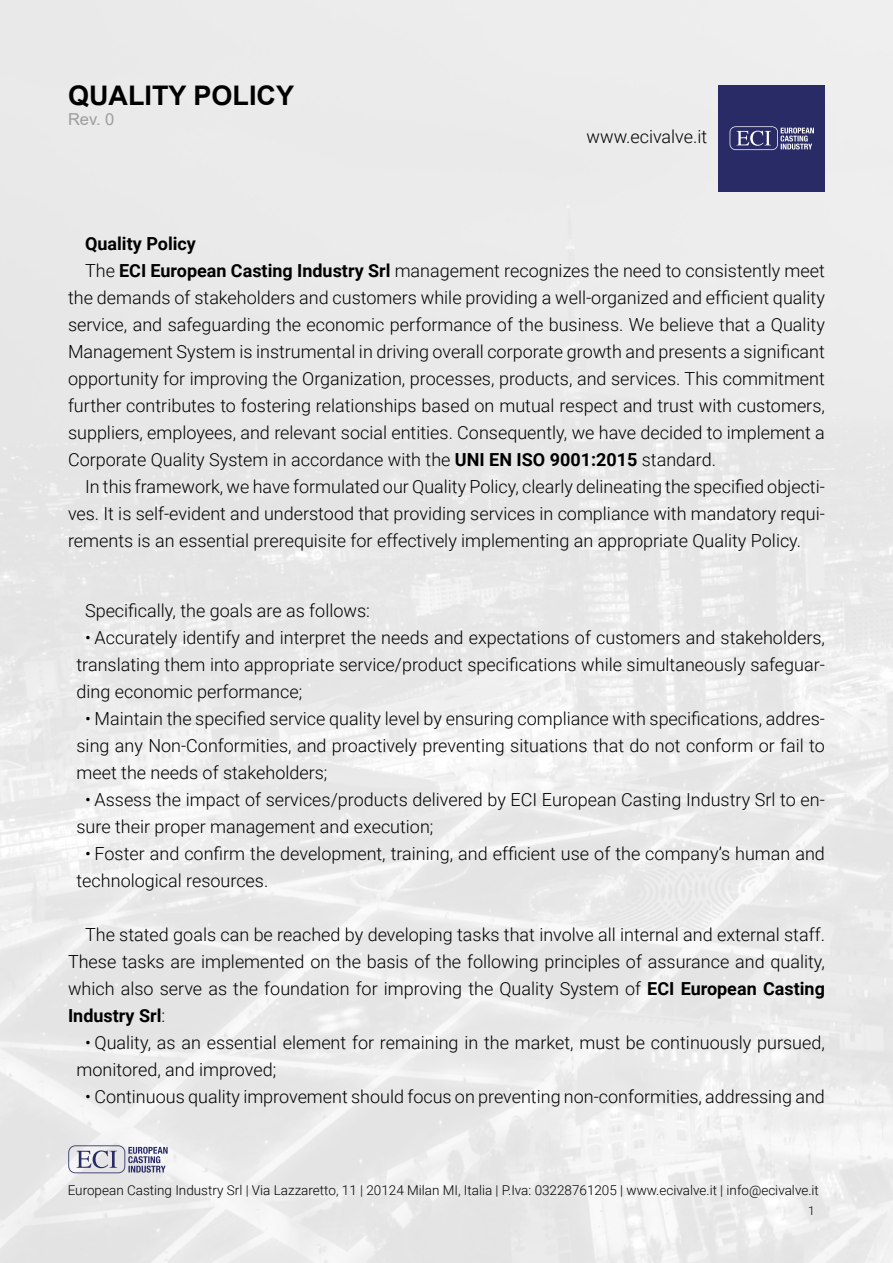
<style>
.page{position:relative;width:893px;height:1263px;background:#fff}
.page>*{position:absolute;margin:0;border:0;box-sizing:border-box;transform-origin:0 0}
.t1{font:700 27px "Arial";color:#000}
.t2{font:300 18px/27px "Roboto";color:#000;text-align:justify}
.t3{font:700 18px "Roboto";color:#000}
.t4{font:16.5px "Arial";color:#9d9d9c}
.t5{font:300 13.5px "Roboto";color:#000}
.t6{font:300 12px "Roboto";color:#000}
.s1{font-weight:700}
</style>
<div class="page">
<img style="left:0;top:0;width:893px;height:1263px">
<svg style="left:68px;top:1145px;width:100px;height:28px"></svg>
<div style="left:719px;top:85px;width:106px;height:106px;background:#292b66"></div>
<svg style="left:730px;top:126px;width:84px;height:24px"></svg>
<h1 class="t1" style="left:68px;top:77px;width:228px">QUALITY POLICY</h1>
<p class="t4" style="left:68px;top:108px;width:48px">Rev. 0</p>
<p class="t2" style="left:587px;top:122px;width:122px">www.ecivalve.it</p>
<p class="t3" style="left:85px;top:230px;width:112px">Quality Policy</p>
<p class="t2" style="left:85px;top:256px;width:741px">The <span class="s1">ECI European Casting Industry Srl</span> management recognizes the need to consistently meet</p>
<p class="t2" style="left:68px;top:283px;width:758px">the demands of stakeholders and customers while providing a well-organized and efficient quality</p>
<p class="t2" style="left:68px;top:310px;width:758px">service, and safeguarding the economic performance of the business. We believe that a Quality</p>
<p class="t2" style="left:68px;top:337px;width:758px">Management System is instrumental in driving overall corporate growth and presents a significant</p>
<p class="t2" style="left:68px;top:364px;width:758px">opportunity for improving the Organization, processes, products, and services. This commitment</p>
<p class="t2" style="left:68px;top:391px;width:758px">further contributes to fostering relationships based on mutual respect and trust with customers,</p>
<p class="t2" style="left:68px;top:418px;width:758px">suppliers, employees, and relevant social entities. Consequently, we have decided to implement a</p>
<p class="t2" style="left:68px;top:445px;width:650px">Corporate Quality System in accordance with the <span class="s1">UNI EN ISO 9001:2015</span> standard.</p>
<p class="t2" style="left:85px;top:472px;width:741px">In this framework, we have formulated our Quality Policy, clearly delineating the specified objecti-</p>
<p class="t2" style="left:68px;top:499px;width:758px">ves. It is self-evident and understood that providing services in compliance with mandatory requi-</p>
<p class="t2" style="left:68px;top:526px;width:735px">rements is an essential prerequisite for effectively implementing an appropriate Quality Policy.</p>
<p class="t2" style="left:85px;top:596px;width:286px">Specifically, the goals are as follows:</p>
<p class="t2" style="left:77px;top:623px;width:750px;text-indent:8px">• Accurately identify and interpret the needs and expectations of customers and stakeholders, translating them into appropriate service/product specifications while simultaneously safeguar&shy;ding economic performance;</p>
<p class="t2" style="left:77px;top:704px;width:750px;text-indent:8px">• Maintain the specified service quality level by ensuring compliance with specifications, addres&shy;sing any Non-Conformities, and proactively preventing situations that do not conform or fail to meet the needs of stakeholders;</p>
<p class="t2" style="left:77px;top:785px;width:750px;text-indent:8px">• Assess the impact of services/products delivered by ECI European Casting Industry Srl to en&shy;sure their proper management and execution;</p>
<p class="t2" style="left:77px;top:839px;width:750px;text-indent:8px">• Foster and confirm the development, training, and efficient use of the company’s human and technological resources.</p>
<p class="t2" style="left:68px;top:920px;width:758px;text-indent:17px">The stated goals can be reached by developing tasks that involve all internal and external staff.<br>These tasks are implemented on the basis of the following principles of assurance and quality, which also serve as the foundation for improving the Quality System of <span class="s1">ECI European Casting Industry Srl</span>:</p>
<p class="t2" style="left:77px;top:1028px;width:750px;text-indent:8px">• Quality, as an essential element for remaining in the market, must be continuously pursued, monitored, and improved;</p>
<p class="t2" style="left:85px;top:1082px;width:741px">• Continuous quality improvement should focus on preventing non-conformities, addressing and</p>
<p class="t5" style="left:68px;top:1181px;width:753px">European Casting Industry Srl | Via Lazzaretto, 11 | 20124 Milan MI, Italia | P.Iva: 03228761205 | www.ecivalve.it | info@ecivalve.it</p>
<p class="t6" style="left:808px;top:1202px;width:8px">1</p>
</div>
